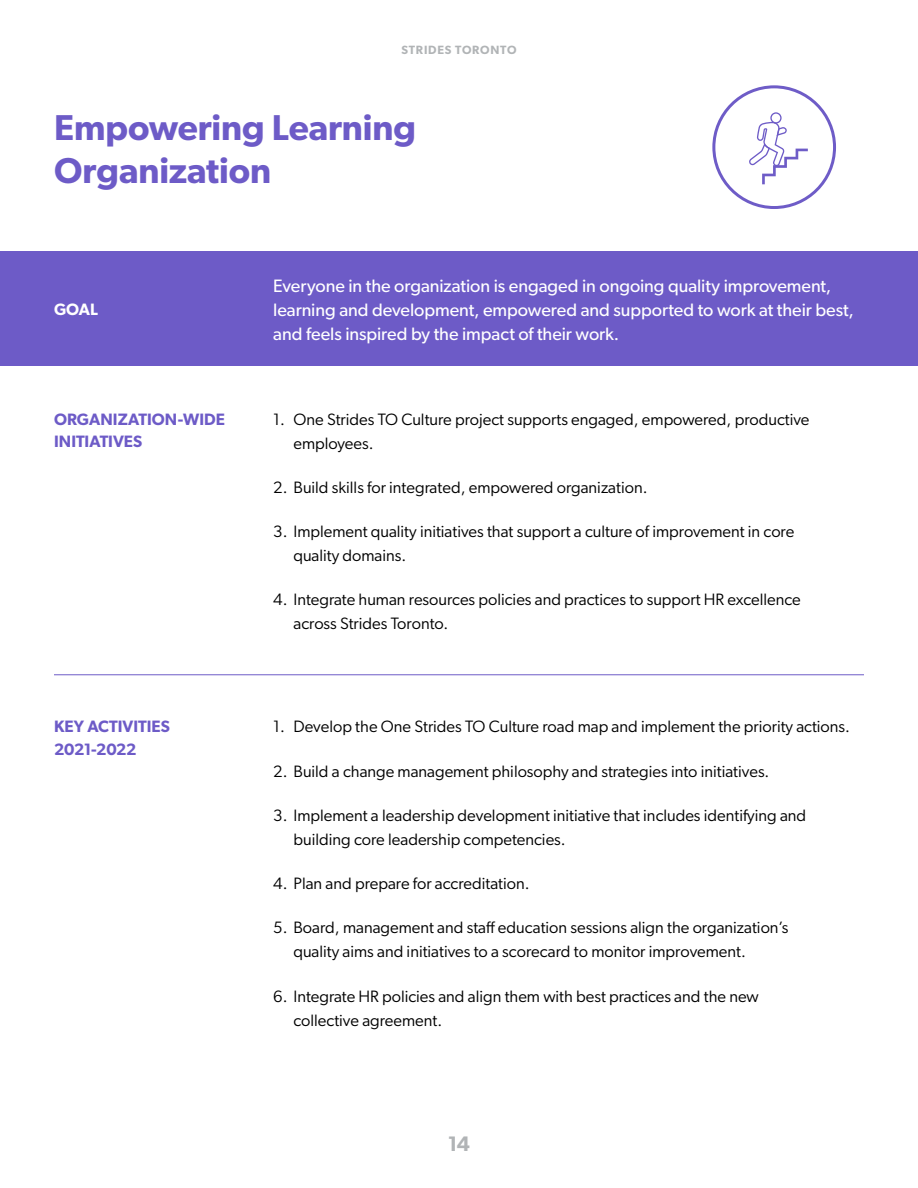
<style>
.page{position:relative;width:918px;height:1188px;background:#fff}
.page>*{position:absolute;margin:0;border:0;box-sizing:border-box;transform-origin:0 0}
.t1{font:600 36px/43.2px "Gibson";color:#6d5bc7}
.t2{font:600 21px "Gibson";color:#b1b4b6}
.t3{font:18px/24px "Gibson";letter-spacing:-.005em;color:#fff}
.t4{font:16.5px/24px "Gibson";color:#000}
.t5{font:600 16.5px/22.5px "Gibson";color:#6d5bc7}
.t6{font:600 16.5px "Gibson";color:#fff}
.t7{font:600 12px "Gibson";letter-spacing:.065em;color:#b1b4b6}
</style>
<div class="page">
<div style="left:0;top:251px;width:918px;height:115px;background:#6d5bc7"></div>
<hr style="left:54px;top:674px;width:810px;height:1px;background:#6d5bc7">
<div style="left:712px;top:85px;width:124px;height:124px;border:3px solid #6e5cc7;border-radius:50%"></div>
<svg style="left:749px;top:112px;width:59px;height:72px"></svg>
<p class="t7" style="left:401px;top:43px;width:117px">STRIDES TORONTO</p>
<h1 class="t1" style="left:54px;top:105px;width:364px">Empowering Learning<br>Organization</h1>
<p class="t6" style="left:54px;top:299px;width:45px">GOAL</p>
<p class="t5" style="left:54px;top:407px;width:173px">ORGANIZATION-WIDE<br>INITIATIVES</p>
<p class="t5" style="left:54px;top:715px;width:117px">KEY ACTIVITIES<br>2021-2022</p>
<p class="t3" style="left:273px;top:273px;width:582px">Everyone in the organization is engaged in ongoing quality improvement, learning and development, empowered and supported to work at their best, and feels inspired by the impact of their work.</p>
<p class="t4" style="left:293px;top:407px;width:518px;text-indent:-20px">1. One Strides TO Culture project supports engaged, empowered, productive employees.</p>
<p class="t4" style="left:273px;top:475px;width:376px">2. Build skills for integrated, empowered organization.</p>
<p class="t4" style="left:293px;top:519px;width:502px;text-indent:-20px">3. Implement quality initiatives that support a culture of improvement in core quality domains.</p>
<p class="t4" style="left:293px;top:588px;width:509px;text-indent:-20px">4. Integrate human resources policies and practices to support HR excellence across Strides Toronto.</p>
<p class="t4" style="left:273px;top:714px;width:578px">1. Develop the One Strides TO Culture road map and implement the priority actions.</p>
<p class="t4" style="left:273px;top:759px;width:498px">2. Build a change management philosophy and strategies into initiatives.</p>
<p class="t4" style="left:293px;top:803px;width:514px;text-indent:-20px">3. Implement a leadership development initiative that includes identifying and building core leadership competencies.</p>
<p class="t4" style="left:273px;top:871px;width:258px">4. Plan and prepare for accreditation.</p>
<p class="t4" style="left:293px;top:915px;width:497px;text-indent:-20px">5. Board, management and staff education sessions align the organization’s quality aims and initiatives to a scorecard to monitor improvement.</p>
<p class="t4" style="left:293px;top:984px;width:467px;text-indent:-20px">6. Integrate HR policies and align them with best practices and the new collective agreement.</p>
<p class="t2" style="left:448px;top:1131px;width:24px">14</p>
</div>
